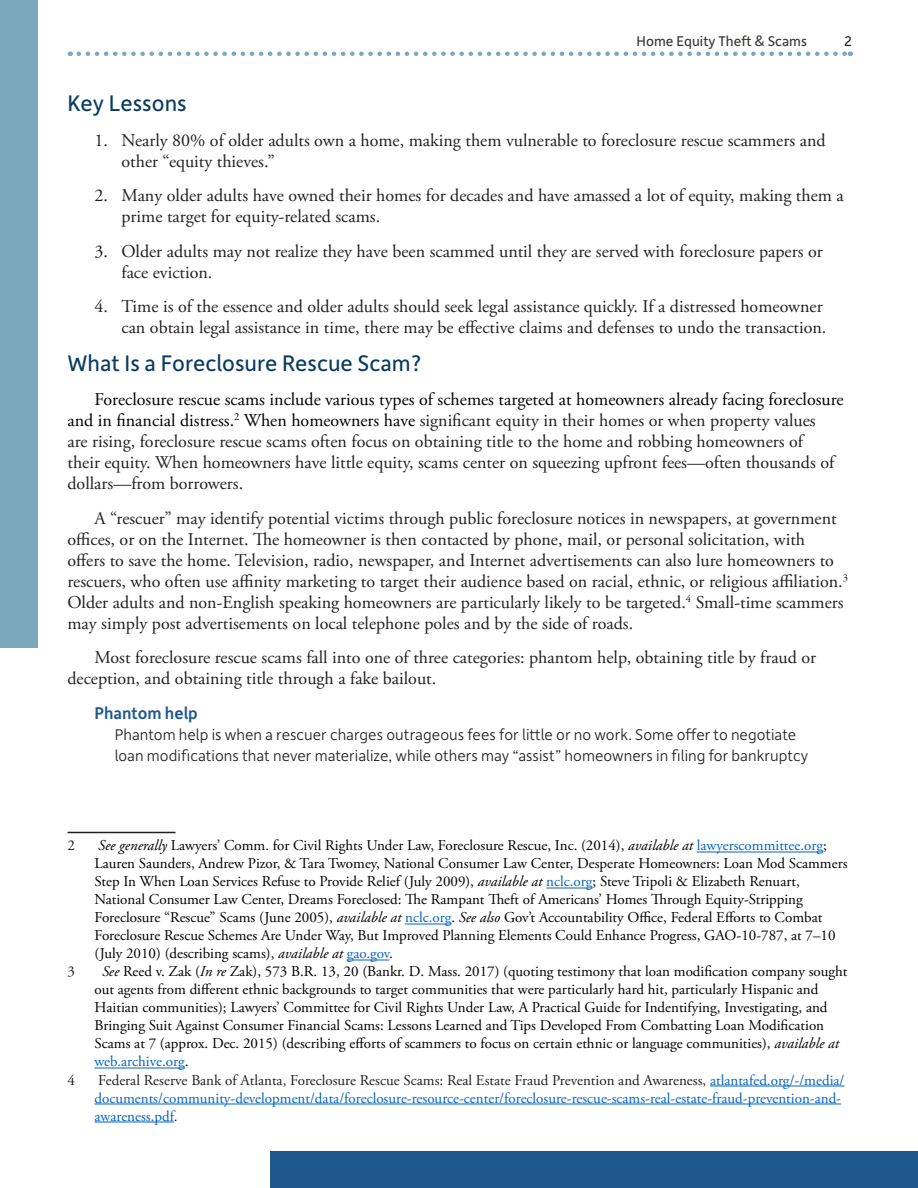
<style>
.page{position:relative;width:918px;height:1188px;background:#fff}
.page>*{position:absolute;margin:0;border:0;box-sizing:border-box;transform-origin:0 0}
.Section_Headers{font:24px "Depot New";color:#0a3c61}
.Body_Text{font:18px/21px "Adobe Garamond Pro";color:#231f20}
.Glossary_term_no_sha{font:500 18px "Depot New";color:#1f588d}
.Glossary_definitions{font:300 16.5px/21px "Depot New";color:#231f20}
.Endnotes{font:15px/18px "Adobe Garamond Pro";color:#000}
.Endnotes-2{font:15px/18px "Adobe Garamond Pro";color:#0563c1}
.t1{font:15px "Depot New";color:#373834}
.Endnotes-3{font:15px "Adobe Garamond Pro";color:#231f20}
.t2{font:15px "Depot New";color:#231f20}
.s1{color:#000}
.s2{font-style:italic}
.s3{color:#0563c1}
.s4{color:#231f20}
</style>
<div class="page">
<svg style="left:79px;top:52px;width:772px;height:4px"></svg>
<div style="left:0;top:0;width:38px;height:648px;background:#7aa8bc"></div>
<div style="left:270px;top:1151px;width:648px;height:37px;background:#1f588d"></div>
<hr style="left:68px;top:832px;width:108px;height:1px;background:#231f20">
<hr style="left:697px;top:852px;width:126px;height:1px;background:#0563c1">
<hr style="left:546px;top:888px;width:47px;height:1px;background:#0563c1">
<hr style="left:405px;top:924px;width:46px;height:1px;background:#0563c1">
<hr style="left:347px;top:960px;width:42px;height:1px;background:#0563c1">
<hr style="left:94px;top:1068px;width:91px;height:1px;background:#0563c1">
<hr style="left:710px;top:1086px;width:134px;height:1px;background:#0563c1">
<hr style="left:94px;top:1104px;width:747px;height:1px;background:#0563c1">
<hr style="left:94px;top:1122px;width:80px;height:1px;background:#0563c1">
<p class="t1" style="left:637px;top:31px;width:172px">Home Equity Theft &amp; Scams</p>
<p class="t2" style="left:845px;top:31px;width:9px">2</p>
<p class="Section_Headers" style="left:68px;top:87px;width:121px">Key Lessons</p>
<p class="Body_Text" style="left:122px;top:130px;width:706px;text-indent:-27px">1. Nearly 80% of older adults own a home, making them vulnerable to foreclosure rescue scammers and other “equity thieves.”</p>
<p class="Body_Text" style="left:122px;top:186px;width:724px;text-indent:-27px">2. Many older adults have owned their homes for decades and have amassed a lot of equity, making them a prime target for equity-related scams.</p>
<p class="Body_Text" style="left:122px;top:241px;width:703px;text-indent:-27px">3. Older adults may not realize they have been scammed until they are served with foreclosure papers or face eviction.</p>
<p class="Body_Text" style="left:94px;top:297px;width:733px;text-align:right">4. Time is of the essence and older adults should seek legal assistance quickly. If a distressed homeowner can obtain legal assistance in time, there may be effective claims and defenses to undo the transaction.</p>
<p class="Section_Headers" style="left:68px;top:347px;width:355px">What Is a Foreclosure Rescue Scam?</p>
<p class="Body_Text" style="left:68px;top:390px;width:778px;text-indent:27px"><span class="s1">Foreclosure rescue scams include various types of schemes targeted at homeowners already facing foreclosure and in financial distress.</span><sup>2</sup> <span class="s1">When homeowners have</span> significant equity in their homes or when property values<br>are rising, foreclosure rescue scams often focus on obtaining title to the home and robbing homeowners of<br>their equity. When homeowners have little equity, scams center on squeezing upfront fees—often thousands of dollars—from borrowers.</p>
<p class="Body_Text" style="left:68px;top:508px;width:782px;text-indent:27px">A “rescuer” may identify potential victims through public foreclosure notices in newspapers, at government offices, or on the Internet. The homeowner is then contacted by phone, mail, or personal solicitation, with<br>offers to save the home. Television, radio, newspaper, and Internet advertisements can also lure homeowners to rescuers, who often use affinity marketing to target their audience based on racial, ethnic, or religious affiliation.<sup>3<br></sup>Older adults and non-English speaking homeowners are particularly likely to be targeted.<sup>4</sup> Small-time scammers may simply post advertisements on local telephone poles and by the side of roads.</p>
<p class="Body_Text" style="left:68px;top:648px;width:750px;text-indent:27px">Most foreclosure rescue scams fall into one of three categories: phantom help, obtaining title by fraud or deception, and obtaining title through a fake bailout.</p>
<p class="Glossary_term_no_sha" style="left:94px;top:701px;width:105px">Phantom help</p>
<p class="Glossary_definitions" style="left:115px;top:723px;width:695px">Phantom help is when a rescuer charges outrageous fees for little or no work. Some offer to negotiate loan modifications that never materialize, while others may “assist” homeowners in filing for bankruptcy</p>
<p class="Endnotes-3" style="left:68px;top:837px;width:9px">2</p>
<p class="Endnotes" style="left:94px;top:837px;width:755px"><span class="s2">See generally</span> Lawyers’ Comm. for Civil Rights Under Law, Foreclosure Rescue, Inc. (2014), <span class="s2">available at</span> <span class="s3">lawyerscommittee.org</span>; Lauren Saunders, Andrew Pizor, &amp; Tara Twomey, National Consumer Law Center, Desperate Homeowners: Loan Mod Scammers Step In When Loan Services Refuse to Provide Relief (July 2009), <span class="s2">available at</span> <span class="s3">nclc.org</span>; Steve Tripoli &amp; Elizabeth Renuart, National Consumer Law Center, Dreams Foreclosed: The Rampant Theft of Americans’ Homes Through Equity-Stripping Foreclosure “Rescue” Scams (June 2005), <span class="s2">available at</span> <span class="s3">nclc.org</span>. <span class="s2">See also</span> Gov’t Accountability Office, Federal Efforts to Combat Foreclosure Rescue Schemes Are Under Way, But Improved Planning Elements Could Enhance Progress, GAO-10-787, at 7–10 (July 2010) (describing scams), <span class="s2">available at</span> <span class="s3">gao.gov</span>.</p>
<p class="Endnotes-3" style="left:68px;top:963px;width:9px">3</p>
<p class="Endnotes" style="left:94px;top:963px;width:755px;text-indent:8px"><span class="s2">See</span> Reed v. Zak (<span class="s2">In re</span> Zak), 573 B.R. 13, 20 (Bankr. D. Mass. 2017) (quoting testimony that loan modification company sought out agents from different ethnic backgrounds to target communities that were particularly hard hit, particularly Hispanic and Haitian communities); Lawyers’ Committee for Civil Rights Under Law, A Practical Guide for Indentifying, Investigating, and Bringing Suit Against Consumer Financial Scams: Lessons Learned and Tips Developed From Combatting Loan Modification Scams at 7 (approx. Dec. 2015) (describing efforts of scammers to focus on certain ethnic or language communities), <span class="s2">available at </span><span class="s3">web.archive.org</span>.</p>
<p class="Endnotes-3" style="left:68px;top:1071px;width:9px">4</p>
<p class="Endnotes-2" style="left:94px;top:1071px;width:751px"><span class="s4">Federal Reserve Bank of Atlanta, Foreclosure Rescue Scams: Real Estate Fraud Prevention and Awareness,</span> atlantafed.org/-/media/ documents/community-development/data/foreclosure-resource-center/foreclosure-rescue-scams-real-estate-fraud-prevention-and&shy;awareness.pdf<span class="s4">.</span></p>
</div>
